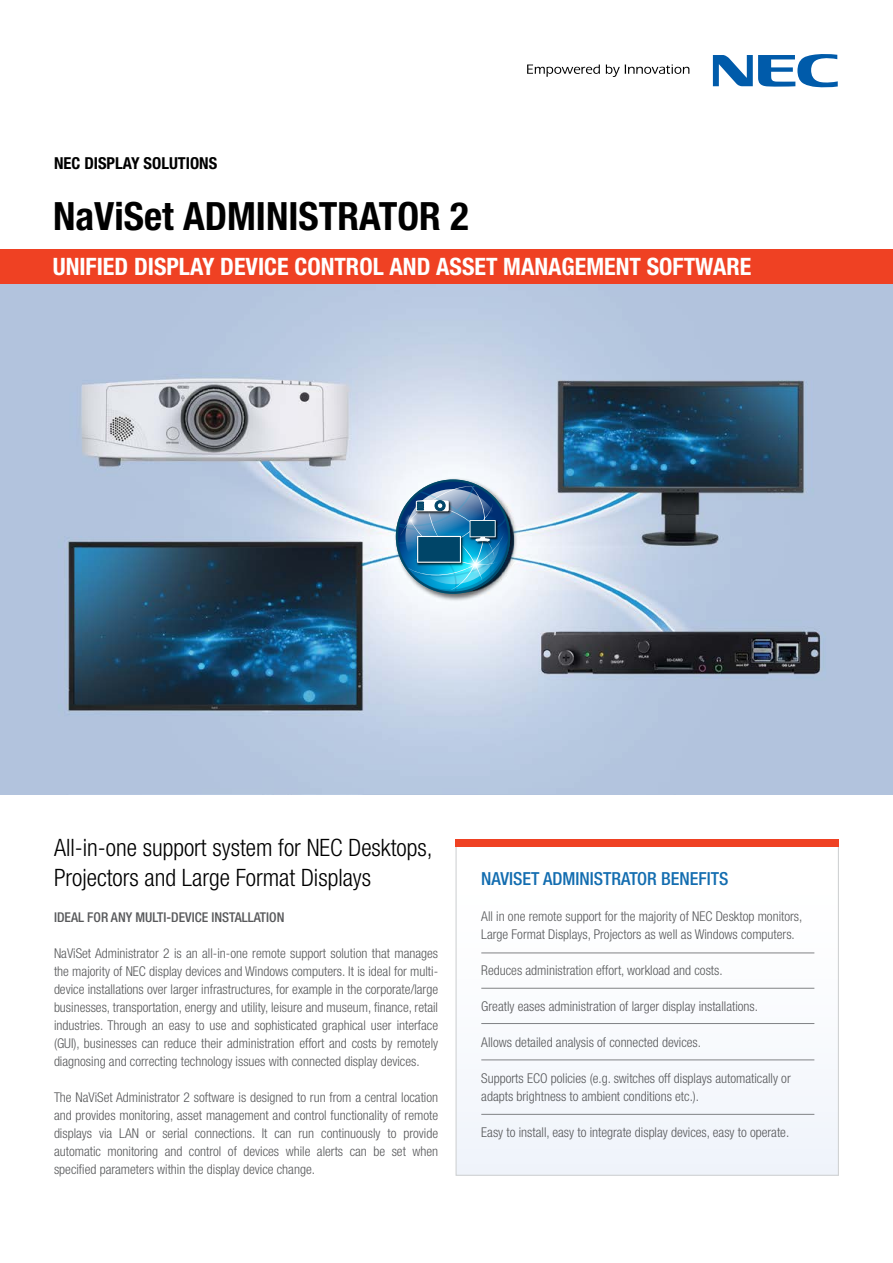
<style>
.page{position:relative;width:893px;height:1263px;background:#fff}
.page>*{position:absolute;margin:0;border:0;box-sizing:border-box;transform-origin:0 0}
.t1{font:700 condensed 39px "Helvetica Neue LT Std";color:#000}
.t2{font:300 condensed 24px/30px "Helvetica Neue LT Std";color:#000}
.t3{font:700 condensed 24px "Helvetica Neue LT Std";color:#fff}
.t4{font:500 condensed 18px "Helvetica Neue LT Std";color:#136db0}
.t5{font:700 condensed 16.5px "Helvetica Neue LT Std";color:#000}
.t6{font:300 condensed 13.5px/18px "Helvetica Neue LT Std";color:#58595b}
.t7{font:500 condensed 13.5px "Helvetica Neue LT Std";color:#58595b}
</style>
<div class="page">
<div style="left:456px;top:843px;width:382px;height:332px;background:#fafbfe"></div>
<div style="left:455px;top:839px;width:384px;height:7px;background:#ef4123"></div>
<svg style="left:527px;top:65px;width:73px;height:12px"></svg>
<svg style="left:606px;top:65px;width:83px;height:12px"></svg>
<svg style="left:713px;top:54px;width:125px;height:33px"></svg>
<div style="left:0;top:249px;width:893px;height:35px;background:#ef4123"></div>
<hr style="left:481px;top:952px;width:333px;height:1px;background:#808285">
<hr style="left:481px;top:988px;width:333px;height:1px;background:#808285">
<hr style="left:481px;top:1023px;width:333px;height:1px;background:#808285">
<hr style="left:481px;top:1059px;width:333px;height:1px;background:#808285">
<hr style="left:481px;top:1114px;width:333px;height:1px;background:#808285">
<img style="left:0;top:284px;width:893px;height:510px">
<img style="left:392px;top:476px;width:127px;height:127px">
<img style="left:396px;top:479px;width:114px;height:115px">
<p class="t5" style="left:54px;top:153px;width:165px">NEC DISPLAY SOLUTIONS</p>
<h1 class="t1" style="left:53px;top:193px;width:417px">NAVISET ADMINISTRATOR 2</h1>
<h2 class="t3" style="left:53px;top:252px;width:700px">UNIFIED DISPLAY DEVICE CONTROL AND ASSET MANAGEMENT SOFTWARE</h2>
<h2 class="t2" style="left:54px;top:832px;width:380px">All-in-one support system for NEC Desktops,<br>Projectors and Large Format Displays</h2>
<p class="t7" style="left:54px;top:909px;width:230px">IDEAL FOR ANY MULTI-DEVICE INSTALLATION</p>
<p class="t6" style="left:54px;top:944px;width:386px;text-align:justify">NaViSet Administrator 2 is an all-in-one remote support solution that manages the majority of NEC display devices and Windows computers. It is ideal for multi&shy;device installations over larger infrastructures, for example in the corporate/large businesses, transportation, energy and utility, leisure and museum, finance, retail industries. Through an easy to use and sophisticated graphical user interface (GUI), businesses can reduce their administration effort and costs by remotely diagnosing and correcting technology issues with connected display devices.</p>
<p class="t6" style="left:54px;top:1088px;width:386px;text-align:justify">The NaViSet Administrator 2 software is designed to run from a central location and provides monitoring, asset management and control functionality of remote displays via LAN or serial connections. It can run continuously to provide automatic monitoring and control of devices while alerts can be set when specified parameters within the display device change.</p>
<h3 class="t4" style="left:481px;top:867px;width:247px">NAVISET ADMINISTRATOR BENEFITS</h3>
<p class="t6" style="left:481px;top:907px;width:323px">All in one remote support for the majority of NEC Desktop monitors,<br>Large Format Displays, Projectors as well as Windows computers.</p>
<p class="t6" style="left:481px;top:961px;width:243px">Reduces administration effort, workload and costs.</p>
<p class="t6" style="left:481px;top:997px;width:278px">Greatly eases administration of larger display installations.</p>
<p class="t6" style="left:481px;top:1033px;width:221px">Allows detailed analysis of connected devices.</p>
<p class="t6" style="left:481px;top:1069px;width:311px">Supports ECO policies (e.g. switches off displays automatically or adapts brightness to ambient conditions etc.).</p>
<p class="t6" style="left:481px;top:1123px;width:309px">Easy to install, easy to integrate display devices, easy to operate.</p>
</div>
